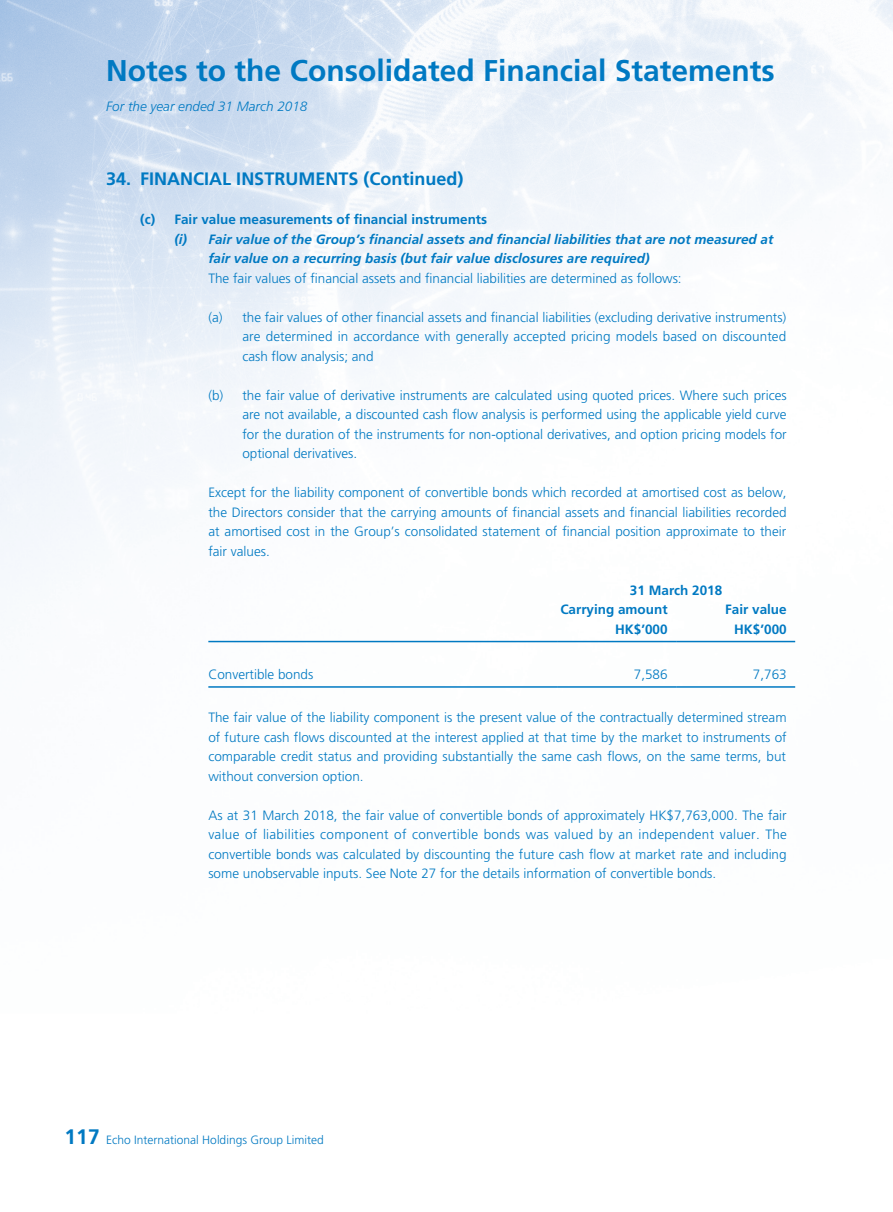
<style>
.page{position:relative;width:893px;height:1212px;background:#fff}
.page>*{position:absolute;margin:0;border:0;box-sizing:border-box;transform-origin:0 0}
.t1{font:700 30px "Frutiger LT Std";color:#0079c2}
._01_H1{font:700 18px "Frutiger LT Std";color:#0079c2}
._00_txt{font:300 13.5px/19.5px "Frutiger LT Std";color:#0079c2;text-align:justify}
._03_H3{font:italic 700 13.5px/19.5px "Frutiger LT Std";color:#0079c2}
._50_Table_txt{font:700 13.5px "Frutiger LT Std";color:#0079c2}
._02_H2{font:700 13.5px "Frutiger LT Std";color:#0079c2}
.t2{font:italic 300 13.5px "Frutiger LT Std";color:#0079c2}
._50_Table_txt-2{font:300 13.5px "Frutiger LT Std";color:#0079c2}
.t3{font:300 12px "Frutiger LT Std";color:#0079c2}
.s1{font-weight:700;font-size:21px}
</style>
<div class="page">
<img style="left:0;top:0;width:893px;height:688px">
<hr style="left:208px;top:641px;width:349px;height:1px;background:#0079c2">
<hr style="left:557px;top:641px;width:119px;height:1px;background:#0079c2">
<hr style="left:676px;top:641px;width:119px;height:1px;background:#0079c2">
<hr style="left:208px;top:686px;width:349px;height:2px;background:#0079c2">
<hr style="left:557px;top:686px;width:119px;height:2px;background:#0079c2">
<hr style="left:676px;top:686px;width:119px;height:2px;background:#0079c2">
<h1 class="t1" style="left:106px;top:53px;width:670px">Notes to the Consolidated Financial Statements</h1>
<p class="t2" style="left:106px;top:99px;width:203px">For the year ended 31 March 2018</p>
<p class="_01_H1" style="left:106px;top:168px;width:359px">34. FINANCIAL INSTRUMENTS (Continued)</p>
<p class="_02_H2" style="left:140px;top:211px;width:348px">(c) Fair value measurements of financial instruments</p>
<p class="_03_H3" style="left:208px;top:229px;width:566px;text-indent:-34px">(i) Fair value of the Group’s financial assets and financial liabilities that are not measured at fair value on a recurring basis (but fair value disclosures are required)</p>
<p class="_00_txt" style="left:208px;top:268px;width:475px">The fair values of financial assets and financial liabilities are determined as follows:</p>
<p class="_00_txt" style="left:242px;top:307px;width:545px;text-indent:-34px">(a) the fair values of other financial assets and financial liabilities (excluding derivative instruments) are determined in accordance with generally accepted pricing models based on discounted cash flow analysis; and</p>
<p class="_00_txt" style="left:242px;top:385px;width:546px;text-indent:-34px">(b) the fair value of derivative instruments are calculated using quoted prices. Where such prices are not available, a discounted cash flow analysis is performed using the applicable yield curve for the duration of the instruments for non-optional derivatives, and option pricing models for optional derivatives.</p>
<p class="_00_txt" style="left:208px;top:483px;width:580px">Except for the liability component of convertible bonds which recorded at amortised cost as below, the Directors consider that the carrying amounts of financial assets and financial liabilities recorded at amortised cost in the Group’s consolidated statement of financial position approximate to their fair values.</p>
<p class="_50_Table_txt" style="left:630px;top:582px;width:94px">31 March 2018</p>
<p class="_50_Table_txt" style="left:560px;top:601px;width:109px">Carrying amount</p>
<p class="_50_Table_txt" style="left:725px;top:601px;width:63px">Fair value</p>
<p class="_50_Table_txt" style="left:615px;top:621px;width:54px">HK$’000</p>
<p class="_50_Table_txt" style="left:734px;top:621px;width:54px">HK$’000</p>
<p class="_50_Table_txt-2" style="left:208px;top:667px;width:107px">Convertible bonds</p>
<p class="_50_Table_txt-2" style="left:634px;top:667px;width:35px">7,586</p>
<p class="_50_Table_txt-2" style="left:753px;top:667px;width:35px">7,763</p>
<p class="_00_txt" style="left:208px;top:708px;width:580px">The fair value of the liability component is the present value of the contractually determined stream of future cash flows discounted at the interest applied at that time by the market to instruments of comparable credit status and providing substantially the same cash flows, on the same terms, but without conversion option.</p>
<p class="_00_txt" style="left:208px;top:805px;width:580px">As at 31 March 2018, the fair value of convertible bonds of approximately HK$7,763,000. The fair value of liabilities component of convertible bonds was valued by an independent valuer. The convertible bonds was calculated by discounting the future cash flow at market rate and including some unobservable inputs. See Note 27 for the details information of convertible bonds.</p>
<p class="t3" style="left:65px;top:1133px;width:261px"><span class="s1">117</span> Echo International Holdings Group Limited</p>
</div>
